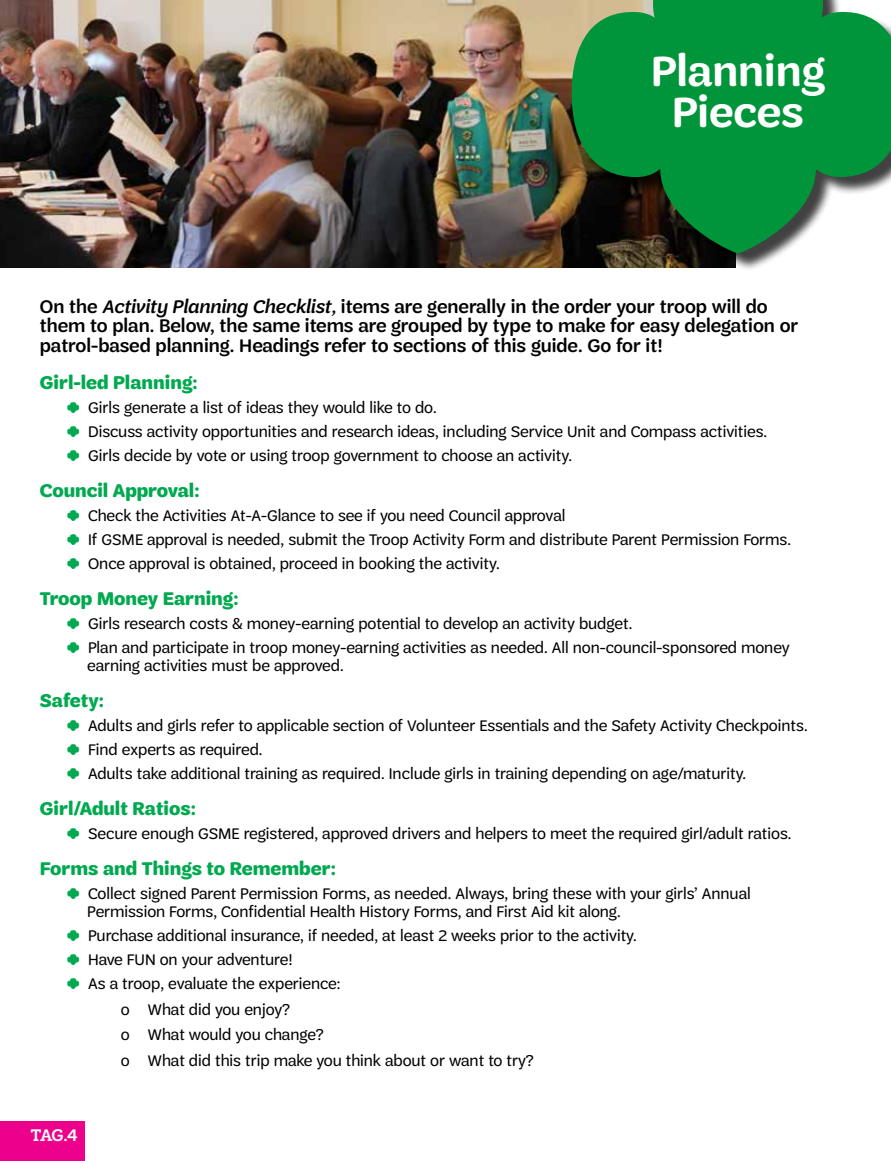
<style>
.page{position:relative;width:891px;height:1161px;background:#fff}
.page>*{position:absolute;margin:0;border:0;box-sizing:border-box;transform-origin:0 0}
.t1{font:600 45px/40.5px "Trefoil Sans";color:#fff;text-align:center}
.t2{font:500 19.5px/19.5px "Trefoil Sans";color:#000}
.t3{font:700 19.5px "Trefoil Sans";color:#00a94f}
.t4{font:500 18px "Trefoil Slab";color:#fff}
.t5{font:16.5px/24px "Trefoil Sans";color:#000}
.s1{font-style:italic}
.s2{color:#00a94f}
</style>
<div class="page">
<img style="left:0;top:0;width:574px;height:267px">
<div style="left:574px;top:0;width:317px;height:272px;background:#000;opacity:.75"></div>
<svg style="left:572px;top:0;width:319px;height:254px;background:#208c48"></svg>
<div style="left:0;top:1121px;width:84px;height:40px;background:#ec008c"></div>
<h1 class="t1" style="left:651px;top:51px;width:175px">Planning<br>Pieces</h1>
<p class="t2" style="left:40px;top:296px;width:760px">On the <span class="s1">Activity Planning Checklist,</span> items are generally in the order your troop will do them to plan. Below, the same items are grouped by type to make for easy delegation or patrol-based planning. Headings refer to sections of this guide. Go for it!</p>
<p class="t3" style="left:40px;top:372px;width:159px">Girl-led Planning:</p>
<p class="t5" style="left:67px;top:396px;width:702px"><span class="s2">☙</span> Girls generate a list of ideas they would like to do.<br><span class="s2">☙</span> Discuss activity opportunities and research ideas, including Service Unit and Compass activities. <span class="s2">☙</span> Girls decide by vote or using troop government to choose an activity.</p>
<p class="t3" style="left:40px;top:480px;width:161px">Council Approval:</p>
<p class="t5" style="left:67px;top:504px;width:726px"><span class="s2">☙</span> Check the Activities At-A-Glance to see if you need Council approval<br><span class="s2">☙</span> If GSME approval is needed, submit the Troop Activity Form and distribute Parent Permission Forms. <span class="s2">☙</span> Once approval is obtained, proceed in booking the activity.</p>
<p class="t3" style="left:40px;top:588px;width:200px">Troop Money Earning:</p>
<p class="t5" style="left:67px;top:612px;width:724px"><span class="s2">☙</span> Girls research costs &amp; money-earning potential to develop an activity budget.<br><span class="s2">☙</span> Plan and participate in troop money-earning activities as needed. All non-council-sponsored money</p>
<p class="t5" style="left:87px;top:654px;width:258px">earning activities must be approved.</p>
<p class="t3" style="left:40px;top:690px;width:65px">Safety:</p>
<p class="t5" style="left:67px;top:714px;width:742px"><span class="s2">☙</span> Adults and girls refer to applicable section of Volunteer Essentials and the Safety Activity Checkpoints. <span class="s2">☙</span> Find experts as required.<br><span class="s2">☙</span> Adults take additional training as required. Include girls in training depending on age/maturity.</p>
<p class="t3" style="left:40px;top:798px;width:157px">Girl/Adult Ratios:</p>
<p class="t5" style="left:67px;top:822px;width:726px"><span class="s2">☙</span> Secure enough GSME registered, approved drivers and helpers to meet the required girl/adult ratios.</p>
<p class="t3" style="left:40px;top:858px;width:297px">Forms and Things to Remember:</p>
<p class="t5" style="left:87px;top:885px;width:665px;line-height:18px;text-indent:-20px"><span class="s2">☙</span> Collect signed Parent Permission Forms, as needed. Always, bring these with your girls’ Annual<br>Permission Forms, Confidential Health History Forms, and First Aid kit along.</p>
<p class="t5" style="left:67px;top:924px;width:571px"><span class="s2">☙</span> Purchase additional insurance, if needed, at least 2 weeks prior to the activity. <span class="s2">☙</span> Have FUN on your adventure!<br><span class="s2">☙</span> As a troop, evaluate the experience:</p>
<p class="t5" style="left:121px;top:996px;width:414px;line-height:25.5px">o What did you enjoy?<br>o What would you change?<br>o What did this trip make you think about or want to try?</p>
<p class="t4" style="left:31px;top:1125px;width:48px">TAG.4</p>
</div>
